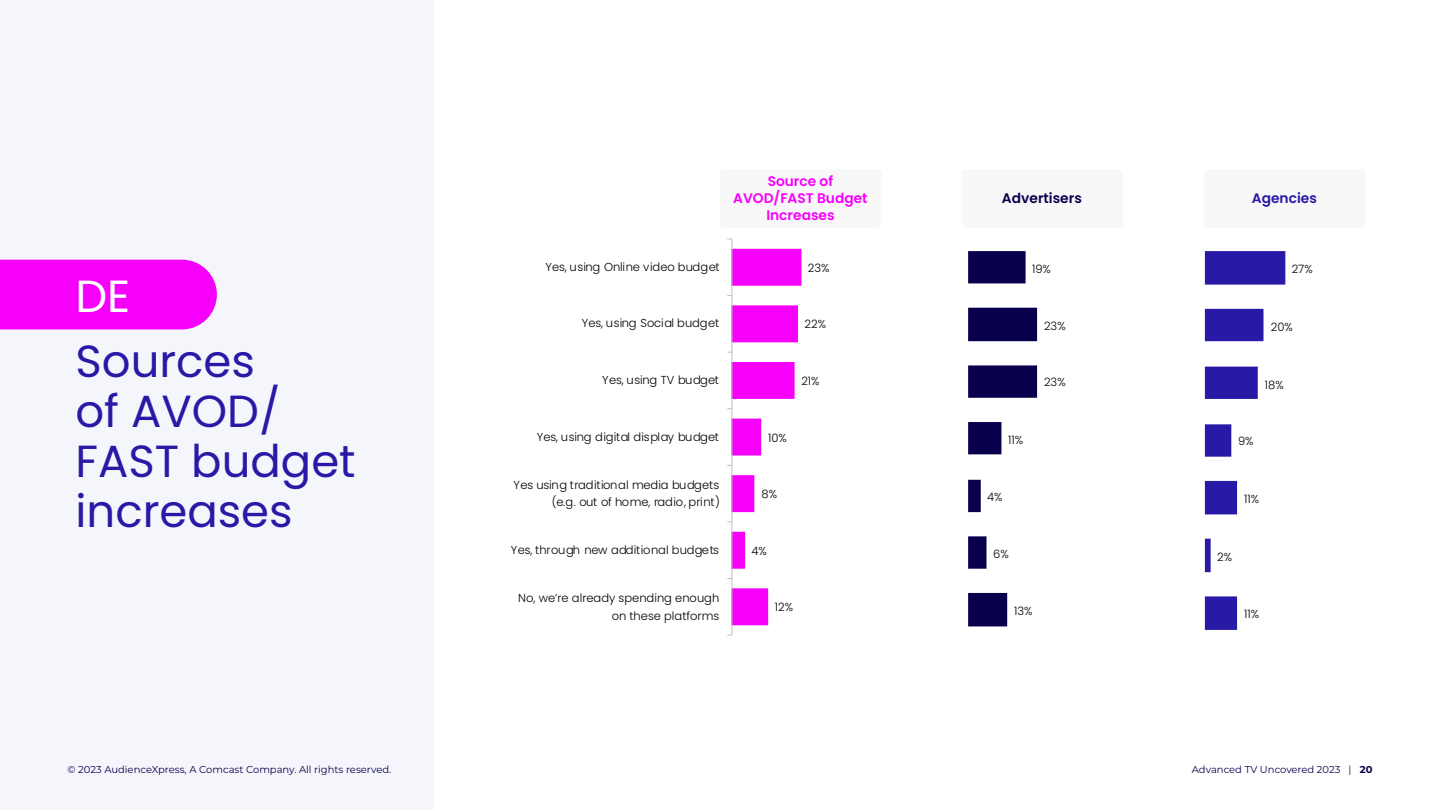
<style>
.page{position:relative;width:1440px;height:810px;background:#fff}
.page>*{position:absolute;margin:0;border:0;box-sizing:border-box;transform-origin:0 0}
.Heading{font:45px/50px "Poppins";color:#2819a6}
.Heading-2{font:45px "Poppins";color:#fff}
.t1{font:600 13.88px/16.8px "Poppins";color:#f700fb;text-align:center}
.t2{font:600 13.88px "Poppins";color:#09004d}
.t3{font:600 13.88px "Poppins";color:#2819a6}
.t4{font:300 11.5px/17.4px "Poppins";color:#000;text-align:right}
.t5{font:300 11.5px/17.4px "Poppins";letter-spacing:-.02em;color:#000;text-align:right}
.t6{font:10px "Montserrat";color:#09004d}
.s1{font-weight:700}
</style>
<div class="page">
<div style="left:0;top:0;width:434px;height:810px;background:#f5f6fb"></div>
<div style="left:961px;top:169px;width:162px;height:59px;background:#f2f2f2;border-radius:5px"></div>
<div style="left:1204px;top:169px;width:162px;height:59px;background:#f2f2f2;border-radius:5px"></div>
<svg style="left:968px;top:251px;width:69px;height:375px"></svg>
<svg style="left:1205px;top:251px;width:80px;height:379px"></svg>
<hr style="left:732px;top:239px;width:1px;height:396px;background:#bfbfbf">
<svg style="left:727px;top:249px;width:74px;height:376px"></svg>
<div style="left:720px;top:169px;width:162px;height:59px;background:#f2f2f2;border-radius:5px"></div>
<div style="left:0;top:260px;width:217px;height:69px;background:#f700fb"></div>
<p class="Heading-2" style="left:76px;top:270px;width:56px">DE</p>
<p class="Heading" style="left:76px;top:336px;width:282px">Sources<br>of AVOD/<br>FAST budget increases</p>
<p class="t1" style="left:733px;top:173px;width:136px">Source of<br>AVOD/FAST Budget<br>Increases</p>
<p class="t2" style="left:1002px;top:190px;width:81px">Advertisers</p>
<p class="t3" style="left:1252px;top:190px;width:66px">Agencies</p>
<p class="t4" style="left:545px;top:258px;width:176px">Yes, using Online video budget</p>
<p class="t4" style="left:808px;top:259px;width:23px">23%</p>
<p class="t4" style="left:1032px;top:260px;width:20px">19%</p>
<p class="t4" style="left:1292px;top:260px;width:23px">27%</p>
<p class="t4" style="left:582px;top:315px;width:139px">Yes, using Social budget</p>
<p class="t4" style="left:805px;top:316px;width:23px">22%</p>
<p class="t4" style="left:1044px;top:317px;width:23px">23%</p>
<p class="t4" style="left:1271px;top:318px;width:23px">20%</p>
<p class="t4" style="left:602px;top:371px;width:118px">Yes, using TV budget</p>
<p class="t4" style="left:801px;top:372px;width:20px">21%</p>
<p class="t4" style="left:1044px;top:374px;width:23px">23%</p>
<p class="t4" style="left:1265px;top:376px;width:20px">18%</p>
<p class="t5" style="left:537px;top:428px;width:184px">Yes, using digital display budget</p>
<p class="t4" style="left:768px;top:429px;width:20px">10%</p>
<p class="t4" style="left:1008px;top:431px;width:17px">11%</p>
<p class="t4" style="left:1238px;top:432px;width:17px">9%</p>
<p class="t5" style="left:514px;top:476px;width:208px">Yes using traditional media budgets (e.g. out of home, radio, print)</p>
<p class="t4" style="left:762px;top:486px;width:17px">8%</p>
<p class="t4" style="left:987px;top:488px;width:17px">4%</p>
<p class="t4" style="left:1244px;top:490px;width:17px">11%</p>
<p class="t5" style="left:511px;top:541px;width:210px">Yes, through new additional budgets</p>
<p class="t4" style="left:752px;top:542px;width:17px">4%</p>
<p class="t4" style="left:993px;top:546px;width:17px">6%</p>
<p class="t4" style="left:1217px;top:548px;width:16px">2%</p>
<p class="t4" style="left:518px;top:590px;width:202px">No, we’re already spending enough on these platforms</p>
<p class="t4" style="left:775px;top:599px;width:20px">12%</p>
<p class="t4" style="left:1014px;top:602px;width:20px">13%</p>
<p class="t4" style="left:1244px;top:606px;width:17px">11%</p>
<p class="t6" style="left:68px;top:763px;width:325px">© 2023 AudienceXpress, A Comcast Company. All rights reserved.</p>
<p class="t6" style="left:1192px;top:763px;width:182px">Advanced TV Uncovered 2023 | <span class="s1">20</span></p>
</div>
